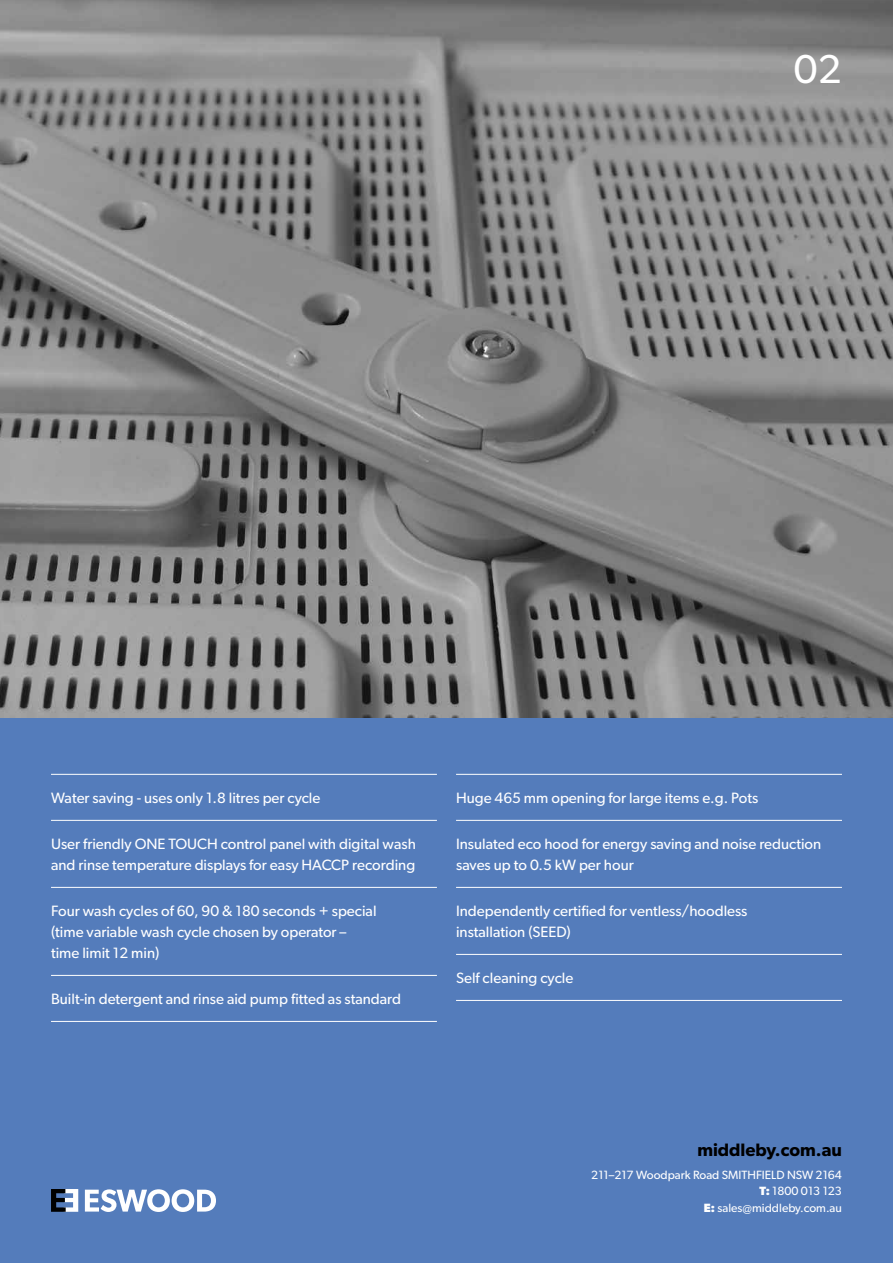
<style>
.page{position:relative;width:893px;height:1263px;background:#fff}
.page>*{position:absolute;margin:0;border:0;box-sizing:border-box;transform-origin:0 0}
.t1{font:40.5px "Gibson";color:#fff}
.t2{font:600 18px "Gibson";color:#000}
.t3{font:15px/21px "Gibson";color:#fff}
.t4{font:12px/16.5px "Gibson";color:#fff;text-align:right}
.s1{font-weight:700}
</style>
<div class="page">
<img style="left:0;top:0;width:893px;height:719px">
<div style="left:0;top:719px;width:893px;height:544px;background:#547cbb"></div>
<hr style="left:51px;top:774px;width:386px;height:1px;background:#fff">
<hr style="left:51px;top:820px;width:386px;height:1px;background:#fff">
<hr style="left:51px;top:887px;width:386px;height:1px;background:#fff">
<hr style="left:51px;top:975px;width:386px;height:1px;background:#fff">
<hr style="left:51px;top:1021px;width:386px;height:1px;background:#fff">
<hr style="left:456px;top:774px;width:386px;height:1px;background:#fff">
<hr style="left:456px;top:820px;width:386px;height:1px;background:#fff">
<hr style="left:456px;top:887px;width:386px;height:1px;background:#fff">
<hr style="left:456px;top:954px;width:386px;height:1px;background:#fff">
<hr style="left:456px;top:1000px;width:386px;height:1px;background:#fff">
<svg style="left:85px;top:1189px;width:131px;height:23px"></svg>
<svg style="left:51px;top:1189px;width:27px;height:23px"></svg>
<h1 class="t1" style="left:794px;top:45px;width:49px">02</h1>
<p class="t3" style="left:51px;top:787px;width:271px">Water saving - uses only 1.8 litres per cycle</p>
<p class="t3" style="left:51px;top:833px;width:366px">User friendly ONE TOUCH control panel with digital wash and rinse temperature displays for easy HACCP recording</p>
<p class="t3" style="left:51px;top:900px;width:327px">Four wash cycles of 60, 90 &amp; 180 seconds + special (time variable wash cycle chosen by operator – time limit 12 min)</p>
<p class="t3" style="left:51px;top:988px;width:352px">Built-in detergent and rinse aid pump fitted as standard</p>
<p class="t3" style="left:456px;top:787px;width:304px">Huge 465 mm opening for large items e.g. Pots</p>
<p class="t3" style="left:456px;top:833px;width:367px">Insulated eco hood for energy saving and noise reduction saves up to 0.5 kW per hour</p>
<p class="t3" style="left:456px;top:900px;width:293px">Independently certified for ventless/hoodless installation (SEED)</p>
<p class="t3" style="left:456px;top:967px;width:119px">Self cleaning cycle</p>
<p class="t2" style="left:697px;top:1139px;width:146px">middleby.com.au</p>
<p class="t4" style="left:591px;top:1166px;width:252px">211–217 Woodpark Road SMITHFIELD NSW 2164<br><span class="s1">T:</span> 1800 013 123<br><span class="s1">E:</span> sales@middleby.com.au</p>
</div>
